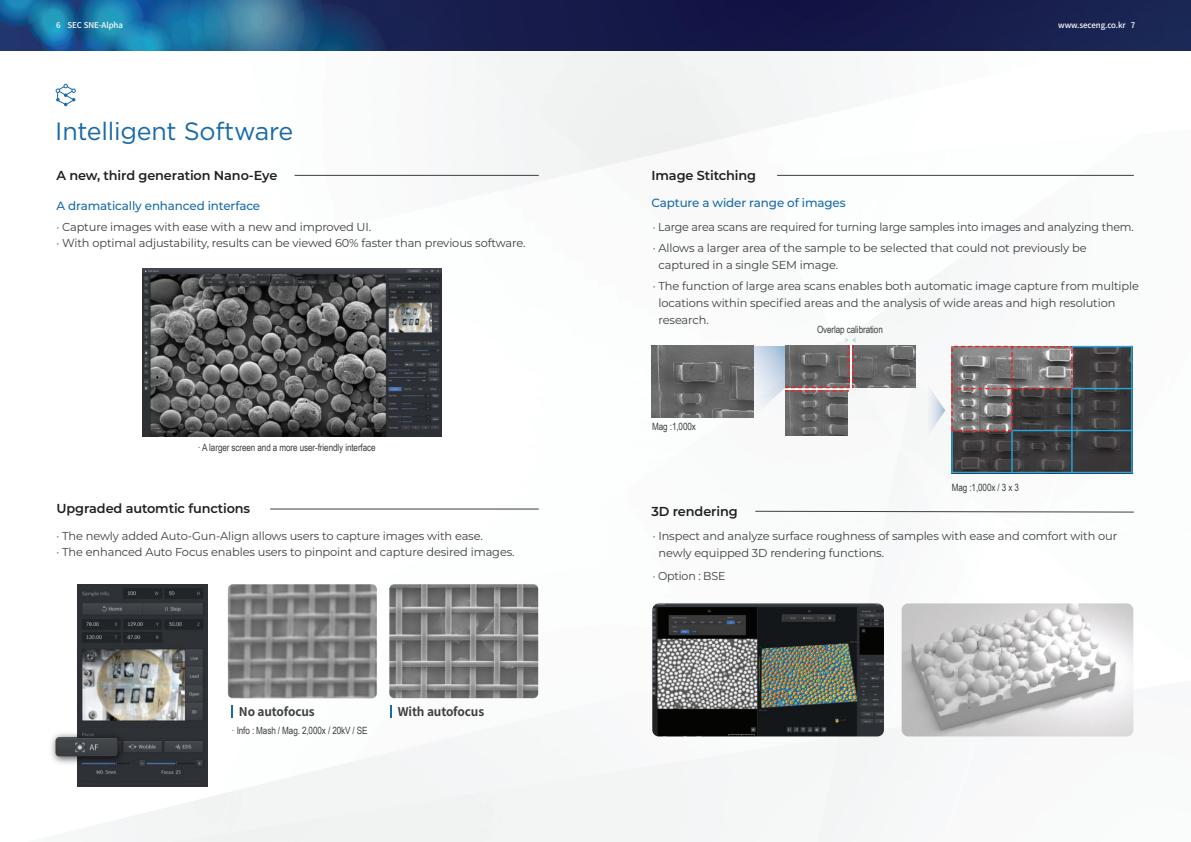
<style>
.page{position:relative;width:1191px;height:842px;background:#fff}
.page>*{position:absolute;margin:0;border:0;box-sizing:border-box;transform-origin:0 0}
.t1{font:25px "Gotham";letter-spacing:-.01em;color:#186aa9}
.t2{font:600 13px "Montserrat";letter-spacing:-.01em;color:#231f20}
.t3{font:500 12px "Montserrat";letter-spacing:-.01em;color:#186aa9}
.t4{font:700 12px "Noto Sans KR";letter-spacing:-.01em;color:#3e3e3f}
.t5{font:11.5px/17px "Montserrat";letter-spacing:-.01em;color:#3e3e3f}
.t6{font:11.5px "Montserrat";letter-spacing:-.01em;color:#3e3e3f;scale:.96 1}
.t7{font:10px "Arial Narrow";letter-spacing:-.01em;color:#3e3e3f}
.t8{font:500 8px "Noto Sans KR";letter-spacing:-.01em;color:#fff}
.s1{font-size:11.3px}
</style>
<div class="page">
<img style="left:55px;top:0;width:1136px;height:842px">
<img style="left:0;top:0;width:1190px;height:51px">
<svg style="left:56px;top:84px;width:20px;height:22px"></svg>
<hr style="left:294px;top:175px;width:245px;height:1px;background:#3e3e3f">
<hr style="left:270px;top:509px;width:269px;height:1px;background:#3e3e3f">
<hr style="left:777px;top:175px;width:356px;height:1px;background:#3e3e3f">
<svg style="left:755px;top:511px;width:379px;height:2px"></svg>
<img style="left:77px;top:585px;width:130px;height:201px">
<img style="left:51px;top:729px;width:79px;height:39px">
<img style="left:56px;top:737px;width:62px;height:19px">
<svg style="left:231px;top:705px;width:2px;height:12px"></svg>
<svg style="left:390px;top:705px;width:2px;height:12px"></svg>
<img style="left:901px;top:603px;width:232px;height:133px">
<img style="left:228px;top:584px;width:149px;height:114px">
<img style="left:389px;top:584px;width:149px;height:114px">
<img style="left:652px;top:603px;width:232px;height:133px">
<img style="left:142px;top:269px;width:299px;height:168px">
<img style="left:651px;top:346px;width:61px;height:71px">
<img style="left:856px;top:346px;width:59px;height:41px">
<img style="left:785px;top:417px;width:63px;height:18px">
<img style="left:952px;top:347px;width:179px;height:125px">
<hr style="left:1011px;top:430px;width:1px;height:43px;background:#26a7df">
<hr style="left:1071px;top:388px;width:1px;height:85px;background:#26a7df">
<hr style="left:1072px;top:388px;width:60px;height:1px;background:#26a7df">
<hr style="left:1012px;top:430px;width:120px;height:1px;background:#26a7df">
<hr style="left:951px;top:430px;width:1px;height:43px;background:#26a7df">
<hr style="left:1131px;top:346px;width:1px;height:127px;background:#26a7df">
<hr style="left:1072px;top:346px;width:60px;height:1px;background:#26a7df">
<hr style="left:951px;top:472px;width:181px;height:1px;background:#26a7df">
<svg style="left:928px;top:385px;width:17px;height:51px"></svg>
<svg style="left:712px;top:336px;width:144px;height:81px"></svg>
<div style="left:951px;top:346px;width:61px;height:85px;border:1px dashed #ee2123"></div>
<svg style="left:952px;top:346px;width:120px;height:43px;background:#877d7d"></svg>
<svg style="left:57px;top:23px;width:3px;height:6px"></svg>
<svg style="left:1131px;top:23px;width:4px;height:5px"></svg>
<p class="t8" style="left:68px;top:21px;width:57px">SEC SNE-Alpha</p>
<p class="t8" style="left:1058px;top:21px;width:69px">www.seceng.co.kr</p>
<h1 class="t1" style="left:55px;top:120px;width:239px">Intelligent Software</h1>
<p class="t2" style="left:56px;top:169px;width:222px">A new, third generation Nano-Eye</p>
<p class="t3" style="left:56px;top:201px;width:205px">A dramatically enhanced interface</p>
<p class="t3" style="left:651px;top:198px;width:196px">Capture a wider range of images</p>
<p class="t2" style="left:651px;top:169px;width:106px">Image Stitching</p>
<p class="t5" style="left:56px;top:219px;width:316px">· Capture images with ease with a new and improved UI.</p>
<p class="t6" style="left:653px;top:221px;width:502px"><span class="s1">·</span> Large area scans are required for turning large samples into images and analyzing them.</p>
<p class="t5" style="left:56px;top:235px;width:471px">· With optimal adjustability, results can be viewed 60% faster than previous software.</p>
<p class="t7" style="left:198px;top:443px;width:179px">· A larger screen and a more user-friendly interface</p>
<p class="t2" style="left:56px;top:503px;width:195px">Upgraded automtic functions</p>
<p class="t5" style="left:56px;top:528px;width:459px;line-height:16.6px">· The newly added Auto-Gun-Align allows users to capture images with ease.<br>· The enhanced Auto Focus enables users to pinpoint and capture desired images.</p>
<p class="t4" style="left:239px;top:704px;width:77px">No autofocus</p>
<p class="t7" style="left:232px;top:726px;width:137px">· Info : Mash / Mag. 2,000x / 20kV / SE</p>
<p class="t4" style="left:398px;top:704px;width:88px">With autofocus</p>
<p class="t5" style="left:658px;top:239px;width:429px;text-indent:-6px">· Allows a larger area of the sample to be selected that could not previously be captured in a single SEM image.</p>
<p class="t5" style="left:658px;top:278px;width:482px;text-indent:-6px">· The function of large area scans enables both automatic image capture from multiple locations within specified areas and the analysis of wide areas and high resolution research.</p>
<p class="t7" style="left:817px;top:326px;width:67px">Overlap calibration</p>
<p class="t7" style="left:652px;top:423px;width:45px">Mag :1,000x</p>
<p class="t2" style="left:651px;top:506px;width:88px">3D rendering</p>
<p class="t7" style="left:951px;top:484px;width:69px">Mag :1,000x / 3 x 3</p>
<p class="t5" style="left:658px;top:528px;width:460px;text-indent:-6px">· Inspect and analyze surface roughness of samples with ease and comfort with our newly equipped 3D rendering functions.</p>
<p class="t6" style="left:653px;top:570px;width:77px"><span class="s1">·</span> Option : BSE</p>
</div>
